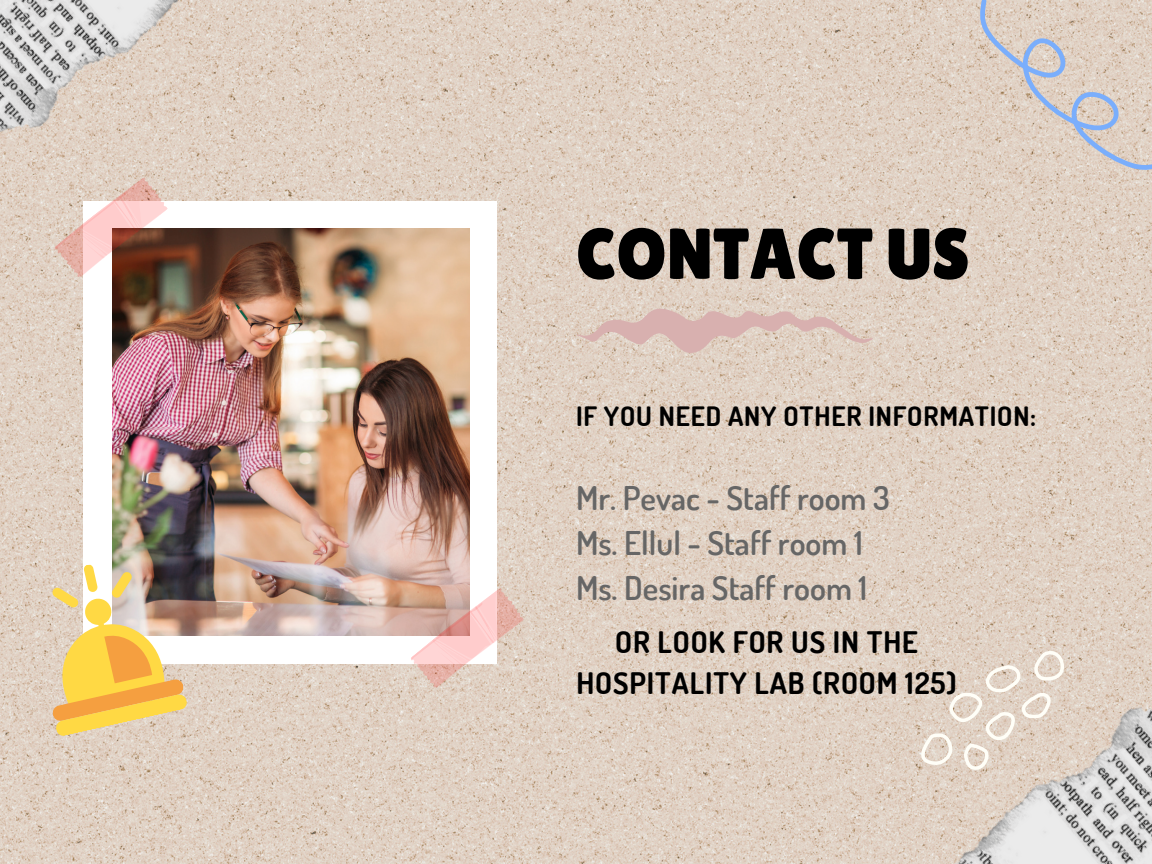
<style>
.page{position:relative;width:1152px;height:864px;background:#fff}
.page>*{position:absolute;margin:0;border:0;box-sizing:border-box;transform-origin:0 0}
.t1{font:72px "Lilita One";color:#000}
.t2{font:600 32.7px/45px "Dosis";color:#666}
.t3{font:700 29.7px/40.5px "Dosis";letter-spacing:.03em;color:#000;text-align:center}
.t4{font:700 26.7px "Dosis";letter-spacing:.03em;color:#000}
</style>
<div class="page">
<img style="left:0;top:0;width:1152px;height:864px">
<div style="left:83px;top:201px;width:414px;height:462px;background:#fff"></div>
<img style="left:112px;top:229px;width:357px;height:406px">
<svg style="left:53px;top:184px;width:117px;height:96px;background:#c8a59b"></svg>
<svg style="left:409px;top:585px;width:117px;height:106px;background:#e5c4bb"></svg>
<svg style="left:576px;top:309px;width:297px;height:44px;background:#dcc3bb"></svg>
<svg style="left:976px;top:0;width:176px;height:201px;background:#d8ccc5"></svg>
<svg style="left:918px;top:651px;width:23px;height:119px;background:#e0d2c5"></svg>
<img style="left:0;top:0;width:218px;height:184px">
<img style="left:941px;top:651px;width:211px;height:213px">
<svg style="left:51px;top:564px;width:137px;height:173px;background:#e2c17e"></svg>
<h1 class="t1" style="left:576px;top:212px;width:395px">CONTACT US</h1>
<p class="t4" style="left:576px;top:398px;width:462px">IF YOU NEED ANY OTHER INFORMATION:</p>
<p class="t2" style="left:576px;top:474px;width:315px">Mr. Pevac - Staff room 3<br>Ms. Ellul - Staff room 1<br>Ms. Desira Staff room 1</p>
<p class="t3" style="left:576px;top:621px;width:382px">OR LOOK FOR US IN THE<br>HOSPITALITY LAB (ROOM 125)</p>
</div>
